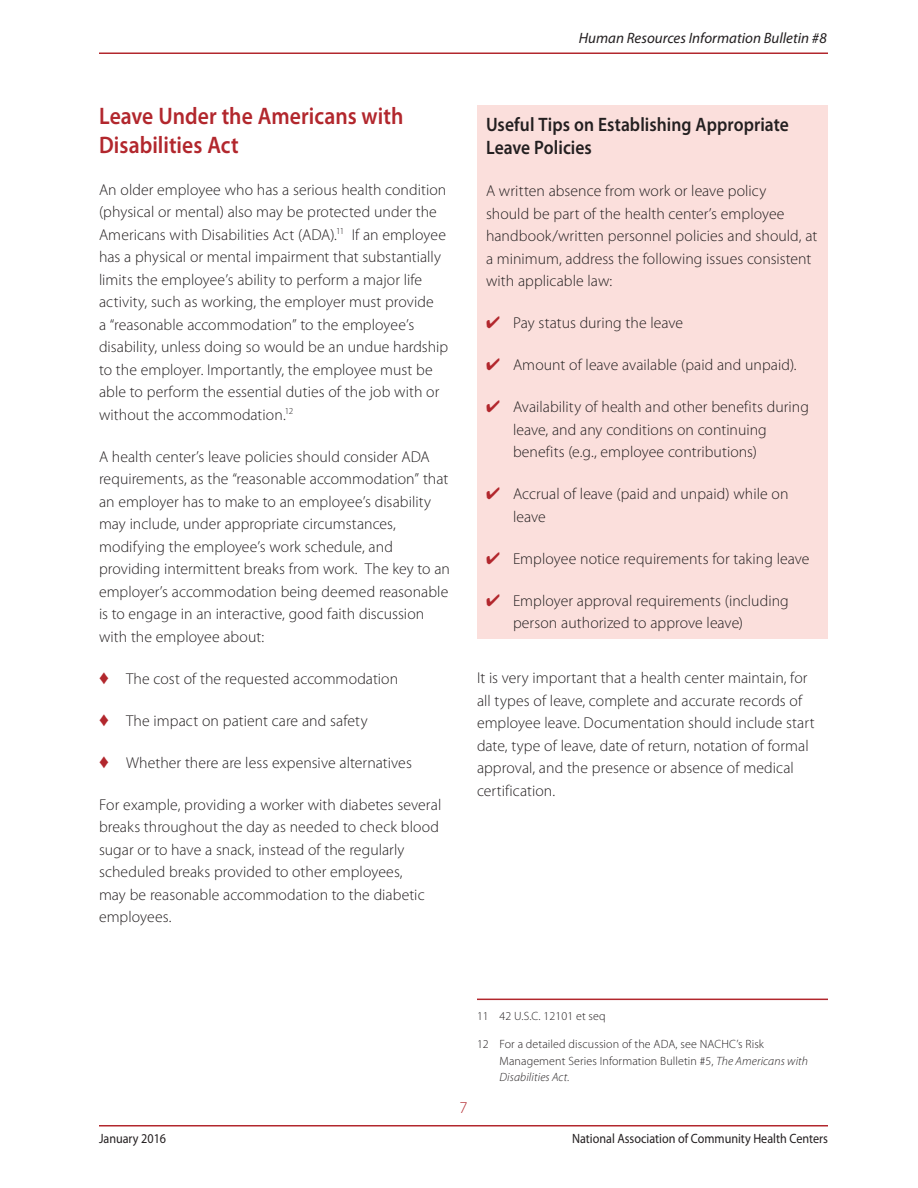
<style>
.page{position:relative;width:918px;height:1188px;background:#fff}
.page>*{position:absolute;margin:0;border:0;box-sizing:border-box;transform-origin:0 0}
.Hd_2{font:600 24px/28.8px "Myriad Pro";color:#b2272d;scale:.9 1}
.Hd22{font:600 19.5px/23.4px "Myriad Pro";letter-spacing:.005em;color:#231f20;scale:.9 1}
.t1{font:300 16.5px "Myriad Pro";color:#b2272d}
.Body_text{font:300 15.75px/22.5px "Myriad Pro";letter-spacing:.005em;color:#231f20}
.Body_Text_bul3_ck_ti{font:300 15.75px/22.5px "Myriad Pro";color:#231f20}
.Body_text_bul3{font:300 15.75px "Myriad Pro";letter-spacing:.005em;color:#231f20}
.t2{font:italic 15px "Myriad Pro";color:#231f20}
.t3{font:13.5px "Myriad Pro";color:#231f20;scale:.9 1}
.Footnote2{font:300 12px/16.5px "Myriad Pro";letter-spacing:.01em;color:#231f20}
.Footnote{font:300 12px "Myriad Pro";letter-spacing:.01em;color:#231f20}
.s1{color:#b2272d}
.s2{font-style:italic}
</style>
<div class="page">
<div style="left:477px;top:106px;width:351px;height:533px;background:#fbdfdc"></div>
<hr style="left:477px;top:999px;width:351px;height:1px;background:#b2272d">
<hr style="left:99px;top:52px;width:729px;height:2px;background:#b2272d">
<hr style="left:99px;top:1125px;width:729px;height:1px;background:#b2272d">
<p class="Hd_2" style="left:99px;top:101px;width:340px">Leave Under the Americans with<br>Disabilities Act</p>
<p class="Body_text" style="left:99px;top:178px;width:351px">An older employee who has a serious health condition (physical or mental) also may be protected under the Americans with Disabilities Act (ADA).<sup>11</sup> If an employee has a physical or mental impairment that substantially limits the employee’s ability to perform a major life activity, such as working, the employer must provide<br>a “reasonable accommodation” to the employee’s disability, unless doing so would be an undue hardship to the employer. Importantly, the employee must be able to perform the essential duties of the job with or without the accommodation.<sup>12</sup></p>
<p class="Body_text" style="left:99px;top:445px;width:352px">A health center’s leave policies should consider ADA requirements, as the “reasonable accommodation” that an employer has to make to an employee’s disability may include, under appropriate circumstances, modifying the employee’s work schedule, and providing intermittent breaks from work. The key to an employer’s accommodation being deemed reasonable is to engage in an interactive, good faith discussion with the employee about:</p>
<p class="Body_text_bul3" style="left:99px;top:669px;width:301px"><span class="s1">♦</span> The cost of the requested accommodation</p>
<p class="Body_text_bul3" style="left:99px;top:711px;width:270px"><span class="s1">♦</span> The impact on patient care and safety</p>
<p class="Body_text_bul3" style="left:99px;top:753px;width:314px"><span class="s1">♦</span> Whether there are less expensive alternatives</p>
<p class="Body_text" style="left:99px;top:793px;width:344px">For example, providing a worker with diabetes several breaks throughout the day as needed to check blood sugar or to have a snack, instead of the regularly scheduled breaks provided to other employees,<br>may be reasonable accommodation to the diabetic employees.</p>
<p class="t2" style="left:579px;top:28px;width:249px">Human Resources Information Bulletin #8</p>
<p class="Hd22" style="left:486px;top:112px;width:338px">Useful Tips on Establishing Appropriate<br>Leave Policies</p>
<p class="Body_text" style="left:486px;top:180px;width:333px">A written absence from work or leave policy<br>should be part of the health center’s employee handbook/written personnel policies and should, at a minimum, address the following issues consistent with applicable law:</p>
<p class="Body_Text_bul3_ck_ti" style="left:486px;top:312px;width:199px"><span class="s1">✔</span> Pay status during the leave</p>
<p class="Body_Text_bul3_ck_ti" style="left:486px;top:354px;width:312px"><span class="s1">✔</span> Amount of leave available (paid and unpaid).</p>
<p class="Body_Text_bul3_ck_ti" style="left:513px;top:396px;width:297px;text-indent:-27px"><span class="s1">✔</span> Availability of health and other benefits during leave, and any conditions on continuing benefits (e.g., employee contributions)</p>
<p class="Body_Text_bul3_ck_ti" style="left:513px;top:483px;width:277px;text-indent:-27px"><span class="s1">✔</span> Accrual of leave (paid and unpaid) while on leave</p>
<p class="Body_Text_bul3_ck_ti" style="left:486px;top:547px;width:325px"><span class="s1">✔</span> Employee notice requirements for taking leave</p>
<p class="Body_Text_bul3_ck_ti" style="left:513px;top:589px;width:277px;text-indent:-27px"><span class="s1">✔</span> Employer approval requirements (including person authorized to approve leave)</p>
<p class="Body_text" style="left:477px;top:667px;width:339px">It is very important that a health center maintain, for all types of leave, complete and accurate records of employee leave. Documentation should include start date, type of leave, date of return, notation of formal approval, and the presence or absence of medical certification.</p>
<p class="t1" style="left:459px;top:1098px;width:10px">7</p>
<p class="Footnote" style="left:477px;top:1008px;width:130px">11 42 U.S.C. 12101 et seq</p>
<p class="Footnote2" style="left:500px;top:1036px;width:310px;text-indent:-22px">12 For a detailed discussion of the ADA, see NACHC’s Risk<br>Management Series Information Bulletin #5, <span class="s2">The Americans with<br>Disabilities Act.</span></p>
<p class="t3" style="left:99px;top:1130px;width:76px">January 2016</p>
<p class="t3" style="left:572px;top:1130px;width:286px">National Association of Community Health Centers</p>
</div>
